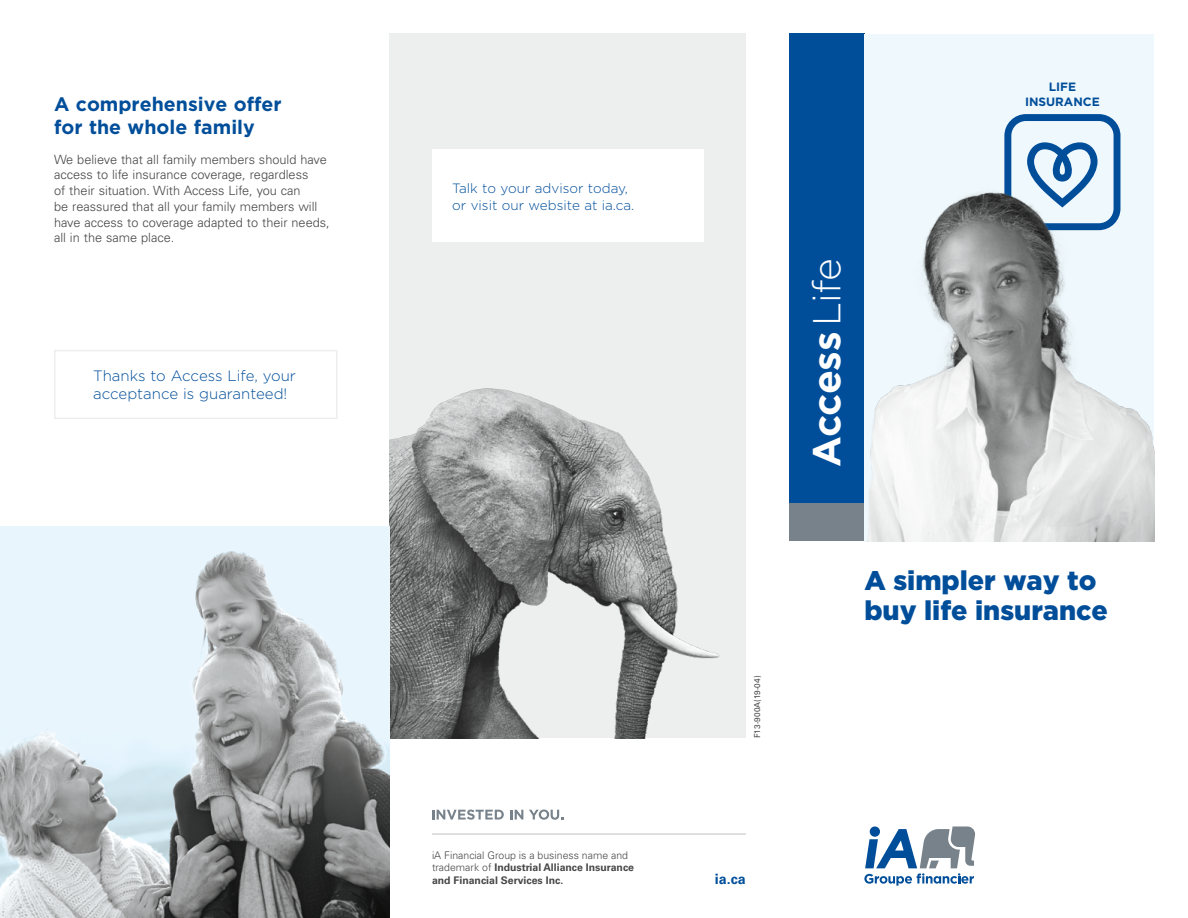
<style>
.page{position:relative;width:1188px;height:918px;background:#fff}
.page>*{position:absolute;margin:0;border:0;box-sizing:border-box;transform-origin:0 0}
.t1{font:700 39px "Gotham";letter-spacing:-.015em;color:#fff}
.t2{font:900 27px/30px "Gotham";color:#004e9a}
.t3{font:700 19.5px/23.2px "Gotham";color:#004e9a}
.t4{font:300 15px/18px "Gotham";color:#004e9a}
.t5{font:700 14.25px "Univers";color:#004e9a}
.t6{font:300 13.5px/17.2px "Gotham";color:#004e9a}
.t7{font:300 12.75px/15.8px "Univers";color:#474747}
.t8{font:700 12px/15px "Gotham";color:#004e9a;text-align:center}
.t9{font:700 10.5px/12.8px "Univers";color:#474747}
.t10{font:8.25px "Univers";color:#474747}
.s1{font-weight:300}
</style>
<div class="page">
<svg style="left:432px;top:810px;width:72px;height:10px"></svg>
<svg style="left:510px;top:810px;width:13px;height:10px"></svg>
<svg style="left:529px;top:810px;width:34px;height:10px"></svg>
<hr style="left:432px;top:834px;width:314px;height:1px;background:#bfc0c1">
<div style="left:389px;top:34px;width:357px;height:704px;background:#edeeee"></div>
<img style="left:389px;top:388px;width:331px;height:350px">
<svg style="left:864px;top:826px;width:111px;height:60px"></svg>
<div style="left:432px;top:150px;width:271px;height:92px;background:#fff"></div>
<div style="left:54px;top:350px;width:284px;height:69px;border:2px solid #edeeee"></div>
<div style="left:789px;top:34px;width:75px;height:471px;background:#004e9a"></div>
<div style="left:789px;top:503px;width:75px;height:38px;background:#77828b"></div>
<div style="left:864px;top:34px;width:290px;height:507px;background:#eff8fc"></div>
<img style="left:867px;top:114px;width:287px;height:427px">
<img style="left:0;top:526px;width:389px;height:392px">
<h3 class="t3" style="left:54px;top:93px;width:229px">A comprehensive offer for the whole family</h3>
<p class="t7" style="left:54px;top:151px;width:277px">We believe that all family members should have access to life insurance coverage, regardless<br>of their situation. With Access Life, you can<br>be reassured that all your family members will have access to coverage adapted to their needs, all in the same place.</p>
<p class="t4" style="left:93px;top:367px;width:204px">Thanks to Access Life, your acceptance is guaranteed!</p>
<p class="t6" style="left:452px;top:179px;width:184px">Talk to your advisor today, or visit our website at ia.ca.</p>
<p class="t9" style="left:432px;top:849px;width:204px"><span class="s1">iA Financial Group is a business name and trademark of</span> Industrial Alliance Insurance and Financial Services Inc.</p>
<p class="t8" style="left:1025px;top:79px;width:76px">LIFE<br>INSURANCE</p>
<p class="t10" style="left:752px;top:738px;width:64px;rotate:-90deg">F13-900A(19-04)</p>
<h1 class="t1" style="left:801px;top:467px;width:211px;rotate:-90deg">Access <span class="s1">Life</span></h1>
<h2 class="t2" style="left:864px;top:565px;width:245px">A simpler way to buy life insurance</h2>
<p class="t5" style="left:715px;top:871px;width:32px">ia.ca</p>
</div>
